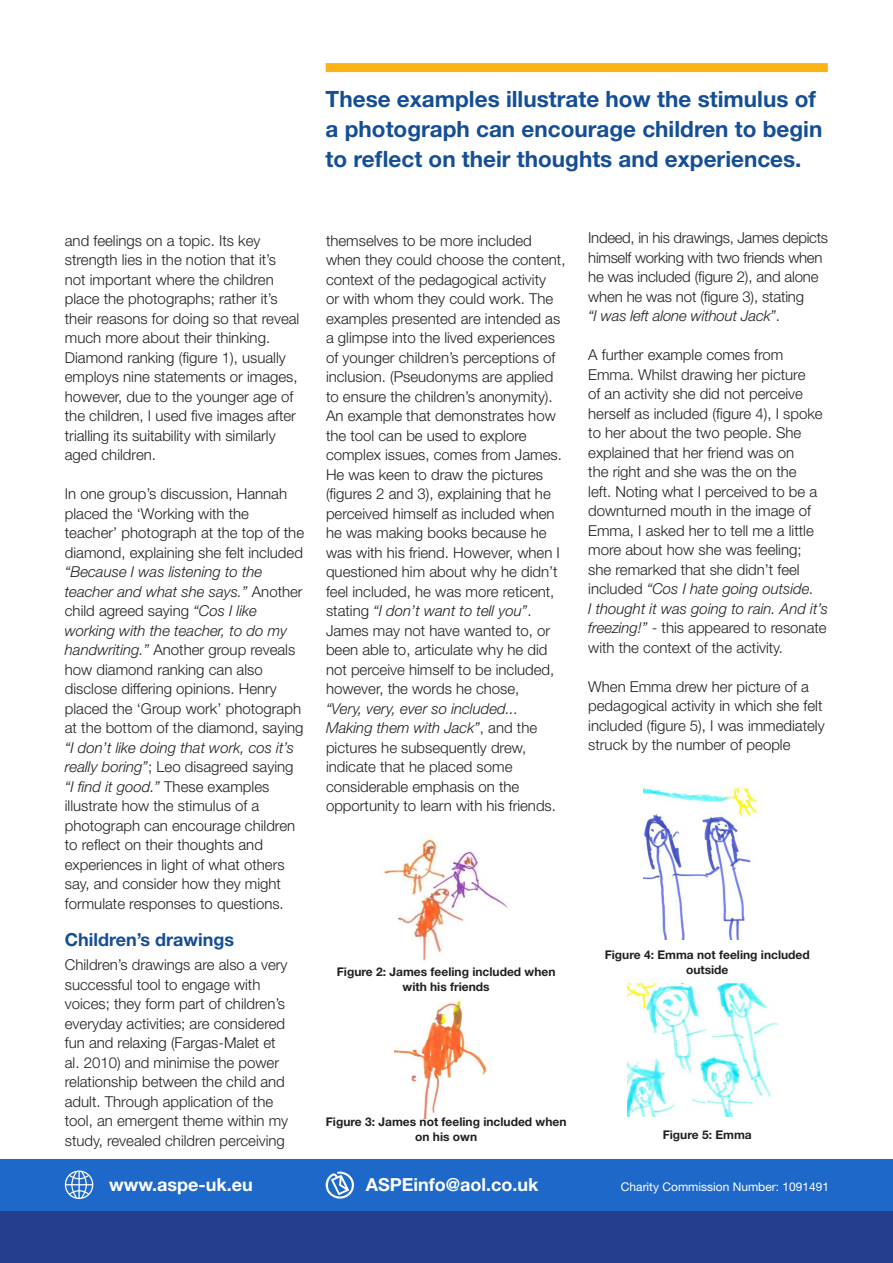
<style>
.page{position:relative;width:893px;height:1263px;background:#fff}
.page>*{position:absolute;margin:0;border:0;box-sizing:border-box;transform-origin:0 0}
.t1{font:700 22.5px/30px "Helvetica Neue";color:#144e96}
.t2{font:700 18px "Helvetica Neue";color:#fff}
.subhead1{font:700 18px "Helvetica Neue";color:#144e96}
.body{font:300 15px/19.5px "Helvetica Neue";color:#231f20}
.body-2{font:300 15px/19.5px "Helvetica Neue";letter-spacing:-.02em;color:#231f20}
.body-3{font:700 12px/15px "Helvetica Neue";color:#231f20;text-align:center}
.t3{font:12px "Helvetica Neue";color:#fff}
.s1{font-style:italic}
</style>
<div class="page">
<div style="left:0;top:1209px;width:893px;height:54px;background:#253f8e"></div>
<div style="left:0;top:1159px;width:893px;height:51px;background:#1e68c9"></div>
<svg style="left:65px;top:1170px;width:28px;height:29px"></svg>
<svg style="left:325px;top:1171px;width:29px;height:27px"></svg>
<div style="left:326px;top:63px;width:502px;height:9px;background:#fbb316"></div>
<img style="left:383px;top:837px;width:125px;height:124px">
<img style="left:394px;top:998px;width:93px;height:121px">
<img style="left:643px;top:785px;width:117px;height:155px">
<img style="left:628px;top:979px;width:151px;height:138px">
<p class="t1" style="left:326px;top:83px;width:498px">These examples illustrate how the stimulus of a photograph can encourage children to begin to reflect on their thoughts and experiences.</p>
<p class="body" style="left:65px;top:230px;width:236px">and feelings on a topic. Its key strength lies in the notion that it’s not important where the children place the photographs; rather it’s their reasons for doing so that reveal much more about their thinking.<br>Diamond ranking (figure 1), usually employs nine statements or images, however, due to the younger age of the children, I used five images after trialling its suitability with similarly aged children.</p>
<p class="body" style="left:65px;top:484px;width:241px">In one group’s discussion, Hannah placed the ‘Working with the teacher’ photograph at the top of the diamond, explaining she felt included <span class="s1">“Because I was listening to the teacher and what she says.”</span> Another child agreed saying <span class="s1">“Cos I like working with the teacher, to do my handwriting.”</span> Another group reveals how diamond ranking can also disclose differing opinions. Henry placed the ‘Group work’ photograph at the bottom of the diamond, saying <span class="s1">“I don’t like doing that work, cos it’s really boring”</span>; Leo disagreed saying <span class="s1">“I find it good.”</span> These examples illustrate how the stimulus of a photograph can encourage children to reflect on their thoughts and experiences in light of what others say, and consider how they might formulate responses to questions.</p>
<p class="subhead1" style="left:65px;top:929px;width:171px">Children’s drawings</p>
<p class="body" style="left:65px;top:955px;width:225px">Children’s drawings are also a very successful tool to engage with voices; they form part of children’s everyday activities; are considered fun and relaxing (Fargas-Malet et al. 2010) and minimise the power relationship between the child and adult. Through application of the tool, an emergent theme within my study, revealed children perceiving</p>
<p class="body" style="left:326px;top:230px;width:241px">themselves to be more included when they could choose the content, context of the pedagogical activity<br>or with whom they could work. The examples presented are intended as a glimpse into the lived experiences of younger children’s perceptions of inclusion. (Pseudonyms are applied to ensure the children’s anonymity).</p>
<p class="body" style="left:326px;top:406px;width:237px">An example that demonstrates how the tool can be used to explore complex issues, comes from James.<br>He was keen to draw the pictures (figures 2 and 3), explaining that he perceived himself as included when he was making books because he was with his friend. However, when I questioned him about why he didn’t feel included, he was more reticent, stating <span class="s1">“I don’t want to tell you”</span>.<br>James may not have wanted to, or been able to, articulate why he did not perceive himself to be included, however, the words he chose,<br><span class="s1">“Very, very, ever so included...<br>Making them with Jack”</span>, and the pictures he subsequently drew, indicate that he placed some considerable emphasis on the opportunity to learn with his friends.</p>
<p class="body-3" style="left:337px;top:964px;width:220px">Figure 2: James feeling included when with his friends</p>
<p class="body-3" style="left:326px;top:1114px;width:242px">Figure 3: James not feeling included when on his own</p>
<p class="body-2" style="left:588px;top:228px;width:241px">Indeed, in his drawings, James depicts himself working with two friends when he was included (figure 2), and alone when he was not (figure 3), stating<br><span class="s1">“I was left alone without Jack”</span>.</p>
<p class="body" style="left:588px;top:345px;width:241px">A further example comes from Emma. Whilst drawing her picture<br>of an activity she did not perceive herself as included (figure 4), I spoke to her about the two people. She explained that her friend was on<br>the right and she was the on the<br>left. Noting what I perceived to be a downturned mouth in the image of Emma, I asked her to tell me a little more about how she was feeling; she remarked that she didn’t feel included <span class="s1">“Cos I hate going outside.<br>I thought it was going to rain. And it’s freezing!”</span> - this appeared to resonate with the context of the activity.</p>
<p class="body" style="left:588px;top:676px;width:238px">When Emma drew her picture of a pedagogical activity in which she felt included (figure 5), I was immediately struck by the number of people</p>
<p class="body-3" style="left:605px;top:947px;width:207px">Figure 4: Emma not feeling included outside</p>
<p class="body-3" style="left:663px;top:1127px;width:91px">Figure 5: Emma</p>
<p class="t2" style="left:109px;top:1173px;width:145px">www.aspe-uk.eu</p>
<p class="t2" style="left:366px;top:1173px;width:174px">ASPEinfo@aol.co.uk</p>
<p class="t3" style="left:621px;top:1179px;width:210px">Charity Commission Number: 1091491</p>
</div>
